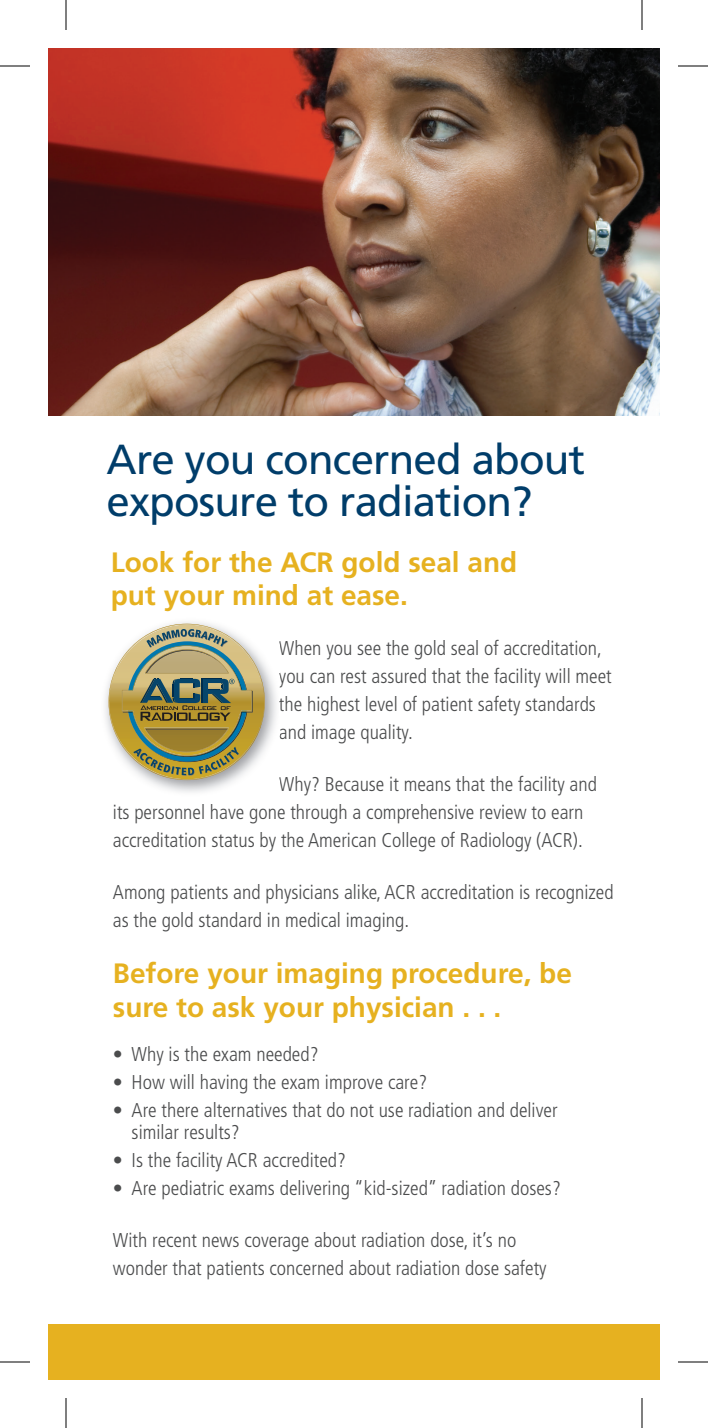
<style>
.page{position:relative;width:708px;height:1428px;background:#fff}
.page>*{position:absolute;margin:0;border:0;box-sizing:border-box;transform-origin:0 0}
.t1{font:42px/42px "Frutiger LT Std";letter-spacing:-.02em;color:#003d6a}
.t2{font:700 28px/33.6px "Frutiger LT Std";color:#e6b120}
.t3{font:300 condensed 20px/28px "Frutiger LT Std";color:#4b4c4d}
</style>
<div class="page">
<img style="left:105px;top:622px;width:175px;height:170px">
<svg style="left:279px;top:640px;width:1px;height:20px"></svg>
<svg style="left:279px;top:668px;width:1px;height:20px"></svg>
<svg style="left:279px;top:696px;width:1px;height:20px"></svg>
<svg style="left:279px;top:776px;width:1px;height:16px"></svg>
<svg style="left:109px;top:624px;width:156px;height:156px;background:#aba579"></svg>
<div style="left:48px;top:1325px;width:612px;height:55px;background:#e6b120"></div>
<img style="left:48px;top:48px;width:612px;height:368px">
<hr style="left:0;top:66px;width:30px;height:1px;background:#000">
<hr style="left:678px;top:66px;width:30px;height:1px;background:#000">
<hr style="left:0;top:1362px;width:30px;height:1px;background:#000">
<hr style="left:678px;top:1362px;width:30px;height:1px;background:#000">
<hr style="left:66px;top:0;width:1px;height:30px;background:#000">
<hr style="left:66px;top:1398px;width:1px;height:30px;background:#000">
<hr style="left:642px;top:0;width:1px;height:30px;background:#000">
<hr style="left:642px;top:1398px;width:1px;height:30px;background:#000">
<h1 class="t1" style="left:107px;top:438px;width:480px">Are you concerned about exposure to radiation?</h1>
<h2 class="t2" style="left:111px;top:545px;width:408px">Look for the ACR gold seal and put your mind at ease.</h2>
<p class="t3" style="left:279px;top:635px;width:334px">When you see the gold seal of accreditation, you can rest assured that the facility will meet the highest level of patient safety standards and image quality.</p>
<p class="t3" style="left:113px;top:771px;width:486px;text-indent:166px">Why? Because it means that the facility and its personnel have gone through a comprehensive review to earn accreditation status by the American College of Radiology (ACR).</p>
<p class="t3" style="left:113px;top:879px;width:502px">Among patients and physicians alike, ACR accreditation is recognized as the gold standard in medical imaging.</p>
<h2 class="t2" style="left:113px;top:957px;width:461px">Before your imaging procedure, be sure to ask your physician . . .</h2>
<p class="t3" style="left:113px;top:1040px;width:207px">• Why is the exam needed?</p>
<p class="t3" style="left:113px;top:1068px;width:316px">• How will having the exam improve care?</p>
<p class="t3" style="left:132px;top:1099px;width:427px;line-height:22px;text-indent:-19px">• Are there alternatives that do not use radiation and deliver similar results?</p>
<p class="t3" style="left:113px;top:1146px;width:235px">• Is the facility ACR accredited?</p>
<p class="t3" style="left:113px;top:1174px;width:449px">• Are pediatric exams delivering “kid-sized” radiation doses?</p>
<p class="t3" style="left:113px;top:1226px;width:435px">With recent news coverage about radiation dose, it’s no wonder that patients concerned about radiation dose safety</p>
</div>
